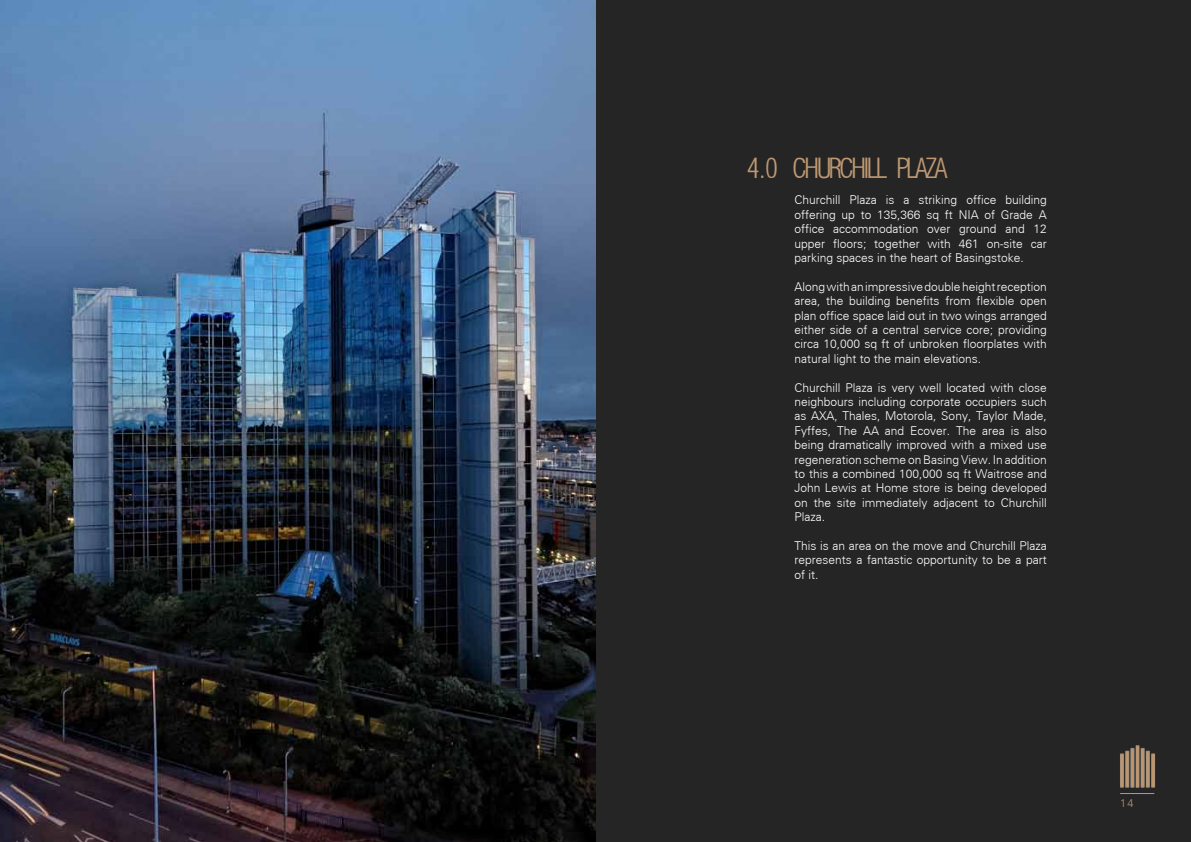
<style>
.page{position:relative;width:1191px;height:842px;background:#fff}
.page>*{position:absolute;margin:0;border:0;box-sizing:border-box;transform-origin:0 0}
.t1{font:300 condensed 31px "Helvetica";letter-spacing:-.1em;color:#be9871}
.t2{font:300 12px/14.4px "Univers";color:#fff;text-align:justify}
.t3{font:300 11px "Univers";color:#be9871}
</style>
<div class="page">
<div style="left:595px;top:0;width:596px;height:842px;background:#252525"></div>
<img style="left:0;top:0;width:595px;height:842px">
<img style="left:1120px;top:745px;width:35px;height:43px">
<hr style="left:1120px;top:793px;width:34px;height:1px;background:#be9871">
<h1 class="t1" style="left:747px;top:152px;width:202px">4.0 CHURCHILL PLAZA</h1>
<p class="t2" style="left:794px;top:193px;width:254px">Churchill Plaza is a striking office building offering up to 135,366 sq ft NIA of Grade A office accommodation over ground and 12 upper floors; together with 461 on-site car parking spaces in the heart of Basingstoke.</p>
<p class="t2" style="left:794px;top:279px;width:254px">Along with an impressive double height reception area, the building benefits from flexible open plan office space laid out in two wings arranged either side of a central service core; providing circa 10,000 sq ft of unbroken floorplates with natural light to the main elevations.</p>
<p class="t2" style="left:794px;top:380px;width:254px">Churchill Plaza is very well located with close neighbours including corporate occupiers such as AXA, Thales, Motorola, Sony, Taylor Made, Fyffes, The AA and Ecover. The area is also being dramatically improved with a mixed use regeneration scheme on Basing View. In addition to this a combined 100,000 sq ft Waitrose and John Lewis at Home store is being developed on the site immediately adjacent to Churchill Plaza.</p>
<p class="t2" style="left:794px;top:538px;width:254px">This is an area on the move and Churchill Plaza represents a fantastic opportunity to be a part of it.</p>
<p class="t3" style="left:1120px;top:797px;width:15px">14</p>
</div>
